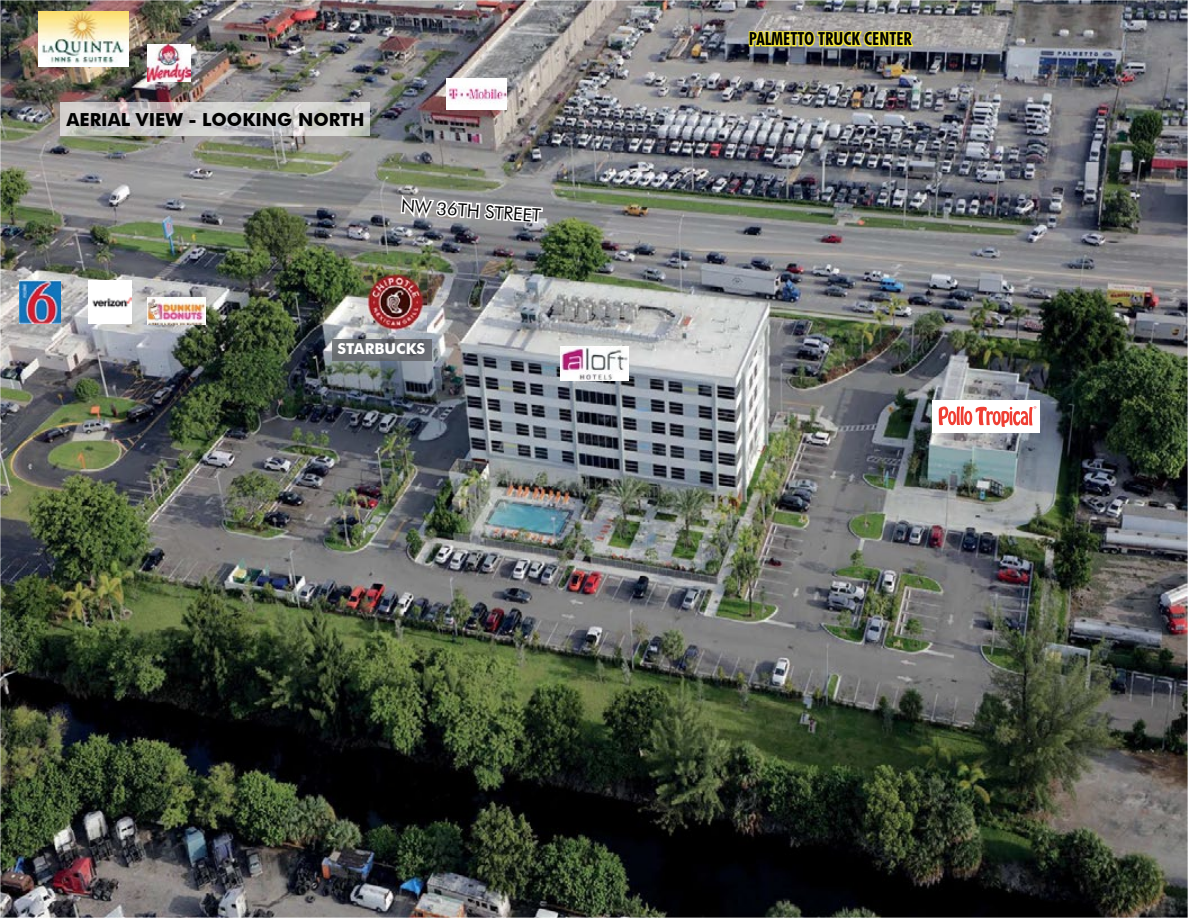
<style>
.page{position:relative;width:1188px;height:918px;background:#fff}
.page>*{position:absolute;margin:0;border:0;box-sizing:border-box;transform-origin:0 0}
.t1{font:700 18px "Futura BT";color:#000}
.t2{font:700 condensed 18px "Futura BT";color:#000}
.t3{font:18px "Futura BT";color:#000}
.t4{font:700 15px "Futura BT";color:#fff}
</style>
<div class="page">
<img style="left:0;top:0;width:1188px;height:918px">
<img style="left:399px;top:122px;width:146px;height:103px">
<img style="left:365px;top:271px;width:61px;height:61px">
<img style="left:560px;top:347px;width:68px;height:34px">
<div style="left:933px;top:400px;width:107px;height:32px;background:#fff"></div>
<svg style="left:939px;top:406px;width:97px;height:21px"></svg>
<img style="left:748px;top:5px;width:167px;height:104px">
<img style="left:147px;top:45px;width:44px;height:36px">
<img style="left:38px;top:11px;width:91px;height:56px">
<img style="left:20px;top:280px;width:41px;height:43px">
<img style="left:89px;top:280px;width:43px;height:43px">
<img style="left:147px;top:298px;width:58px;height:26px">
<img style="left:447px;top:78px;width:60px;height:32px">
<img style="left:333px;top:339px;width:98px;height:22px">
<img style="left:61px;top:103px;width:309px;height:32px">
<p class="t1" style="left:66px;top:108px;width:300px">AERIAL VIEW - LOOKING NORTH</p>
<p class="t3" style="left:402px;top:195px;width:142px;rotate:4deg">NW 36TH STREET</p>
<p class="t4" style="left:338px;top:339px;width:89px">STARBUCKS</p>
<p class="t2" style="left:749px;top:28px;width:164px">PALMETTO TRUCK CENTER</p>
</div>
